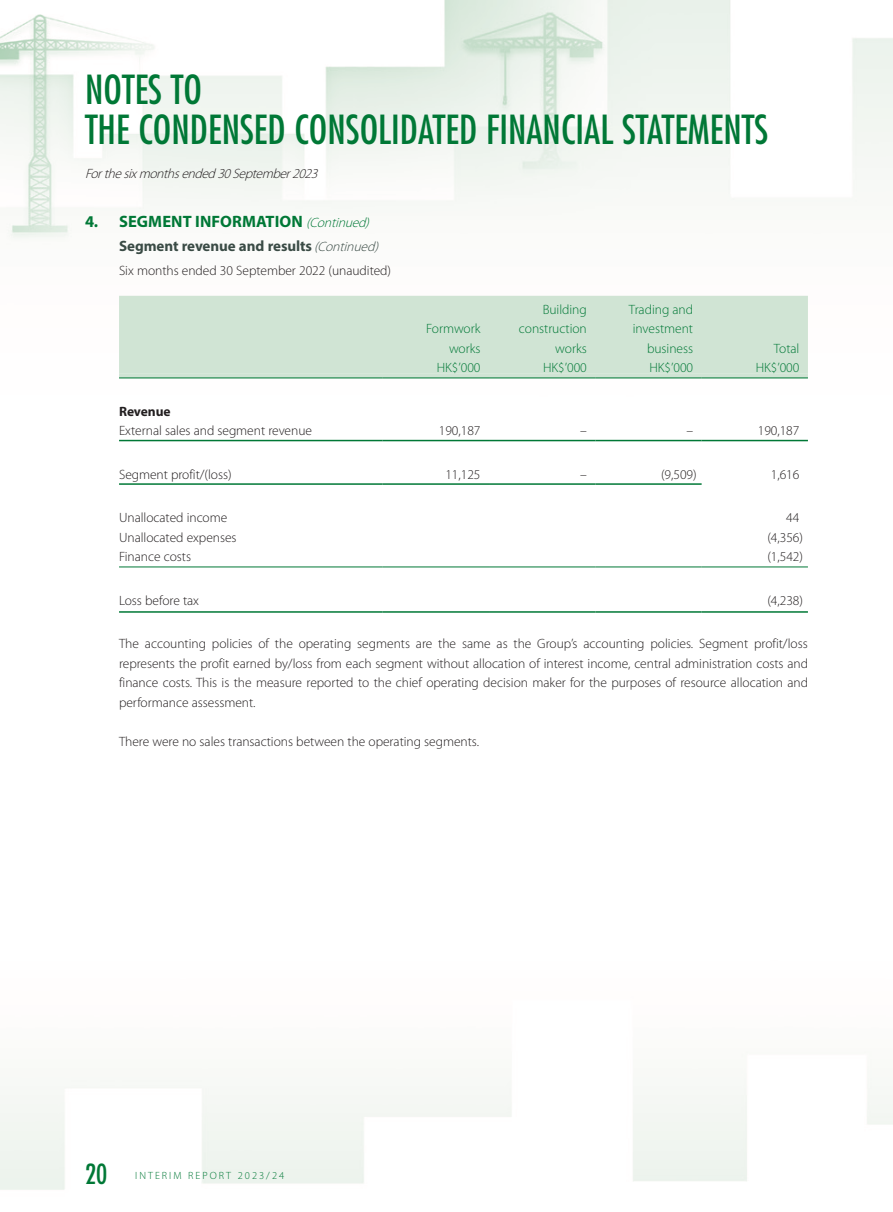
<style>
.page{position:relative;width:893px;height:1212px;background:#fff}
.page>*{position:absolute;margin:0;border:0;box-sizing:border-box;transform-origin:0 0}
.t1{font:condensed 39px/39px "Futura Std";color:#007836}
.t2{font:condensed 27px "Futura Std";color:#007836}
.Heading_1{font:700 16.5px "Myriad Pro";letter-spacing:.005em;color:#007836}
.Heading_2{font:700 15px "Myriad Pro";letter-spacing:-.005em;color:#3a4b45}
.Body_Text{font:300 13.5px/19.5px "Myriad Pro";letter-spacing:-.005em;color:#231f20;text-align:justify}
.Body_Text-2{font:300 13.5px "Myriad Pro";letter-spacing:-.005em;color:#007836}
.t3{font:italic 300 13.5px "Myriad Pro";color:#231f20}
.Body_Text-3{font:700 13.5px "Myriad Pro";letter-spacing:-.005em;color:#231f20}
.t4{font:300 10.5px "Myriad Pro";letter-spacing:.19em;color:#007836}
.s1{font-weight:300;font-style:italic;font-size:13.5px}
</style>
<div class="page">
<img style="left:0;top:0;width:893px;height:1190px">
<div style="left:119px;top:296px;width:689px;height:78px;background:#d0e4d4"></div>
<hr style="left:119px;top:374px;width:689px;height:3px;background:#d0e4d4">
<hr style="left:119px;top:377px;width:264px;height:1px;background:#007836">
<hr style="left:383px;top:377px;width:106px;height:1px;background:#007836">
<hr style="left:489px;top:377px;width:106px;height:1px;background:#007836">
<hr style="left:595px;top:377px;width:107px;height:1px;background:#007836">
<hr style="left:702px;top:377px;width:106px;height:1px;background:#007836">
<hr style="left:119px;top:440px;width:264px;height:1px;background:#007836">
<hr style="left:383px;top:440px;width:106px;height:1px;background:#007836">
<hr style="left:489px;top:440px;width:106px;height:1px;background:#007836">
<hr style="left:595px;top:440px;width:107px;height:1px;background:#007836">
<hr style="left:702px;top:440px;width:106px;height:1px;background:#007836">
<hr style="left:119px;top:483px;width:264px;height:2px;background:#007836">
<hr style="left:383px;top:483px;width:106px;height:2px;background:#007836">
<hr style="left:489px;top:483px;width:106px;height:2px;background:#007836">
<hr style="left:595px;top:483px;width:107px;height:2px;background:#007836">
<hr style="left:119px;top:566px;width:264px;height:1px;background:#007836">
<hr style="left:383px;top:566px;width:106px;height:1px;background:#007836">
<hr style="left:489px;top:566px;width:106px;height:1px;background:#007836">
<hr style="left:595px;top:566px;width:107px;height:1px;background:#007836">
<hr style="left:702px;top:566px;width:106px;height:1px;background:#007836">
<hr style="left:119px;top:611px;width:264px;height:2px;background:#007836">
<hr style="left:383px;top:611px;width:106px;height:2px;background:#007836">
<hr style="left:489px;top:611px;width:106px;height:2px;background:#007836">
<hr style="left:595px;top:611px;width:107px;height:2px;background:#007836">
<hr style="left:702px;top:611px;width:106px;height:2px;background:#007836">
<h1 class="t1" style="left:85px;top:70px;width:685px">NOTES TO<br>THE CONDENSED CONSOLIDATED FINANCIAL STATEMENTS</h1>
<p class="t3" style="left:85px;top:166px;width:238px">Forthesixmonthsended30September2023</p>
<p class="Heading_1" style="left:85px;top:211px;width:290px">4. SEGMENT INFORMATION <span class="s1">(Continued)</span></p>
<p class="Heading_2" style="left:119px;top:236px;width:265px">Segment revenue and results <span class="s1">(Continued)</span></p>
<p class="Body_Text" style="left:119px;top:260px;width:274px">Six months ended 30 September 2022 (unaudited)</p>
<p class="Body_Text-2" style="left:543px;top:301px;width:46px">Building</p>
<p class="Body_Text-2" style="left:629px;top:301px;width:66px">Trading and</p>
<p class="Body_Text-2" style="left:426px;top:320px;width:56px">Formwork</p>
<p class="Body_Text-2" style="left:519px;top:320px;width:69px">construction</p>
<p class="Body_Text-2" style="left:633px;top:320px;width:62px">investment</p>
<p class="Body_Text-2" style="left:449px;top:340px;width:33px">works</p>
<p class="Body_Text-2" style="left:555px;top:340px;width:33px">works</p>
<p class="Body_Text-2" style="left:647px;top:340px;width:48px">business</p>
<p class="Body_Text-2" style="left:774px;top:340px;width:27px">Total</p>
<p class="Body_Text-2" style="left:437px;top:359px;width:45px">HK$’000</p>
<p class="Body_Text-2" style="left:543px;top:359px;width:45px">HK$’000</p>
<p class="Body_Text-2" style="left:649px;top:359px;width:45px">HK$’000</p>
<p class="Body_Text-2" style="left:756px;top:359px;width:45px">HK$’000</p>
<p class="Body_Text-3" style="left:119px;top:402px;width:53px">Revenue</p>
<p class="Body_Text" style="left:119px;top:421px;width:194px">External sales and segment revenue</p>
<p class="Body_Text" style="left:439px;top:421px;width:43px">190,187</p>
<p class="Body_Text" style="left:580px;top:421px;width:8px">–</p>
<p class="Body_Text" style="left:686px;top:421px;width:8px">–</p>
<p class="Body_Text" style="left:758px;top:421px;width:43px">190,187</p>
<p class="Body_Text" style="left:119px;top:464px;width:114px">Segment profit/(loss)</p>
<p class="Body_Text" style="left:445px;top:464px;width:37px">11,125</p>
<p class="Body_Text" style="left:580px;top:464px;width:8px">–</p>
<p class="Body_Text" style="left:661px;top:464px;width:37px">(9,509)</p>
<p class="Body_Text" style="left:771px;top:464px;width:30px">1,616</p>
<p class="Body_Text" style="left:119px;top:508px;width:110px">Unallocated income</p>
<p class="Body_Text" style="left:786px;top:508px;width:15px">44</p>
<p class="Body_Text" style="left:119px;top:527px;width:119px">Unallocated expenses</p>
<p class="Body_Text" style="left:767px;top:527px;width:37px">(4,356)</p>
<p class="Body_Text" style="left:119px;top:547px;width:74px">Finance costs</p>
<p class="Body_Text" style="left:767px;top:547px;width:37px">(1,542)</p>
<p class="Body_Text" style="left:119px;top:590px;width:81px">Loss before tax</p>
<p class="Body_Text" style="left:767px;top:590px;width:37px">(4,238)</p>
<p class="Body_Text" style="left:119px;top:634px;width:691px">The accounting policies of the operating segments are the same as the Group’s accounting policies. Segment profit/loss represents the profit earned by/loss from each segment without allocation of interest income, central administration costs and finance costs. This is the measure reported to the chief operating decision maker for the purposes of resource allocation and performance assessment.</p>
<p class="Body_Text" style="left:119px;top:732px;width:361px">There were no sales transactions between the operating segments.</p>
<h2 class="t2" style="left:85px;top:1157px;width:24px">20</h2>
<p class="t4" style="left:135px;top:1169px;width:151px">INTERIM REPORT 2023/24</p>
</div>
